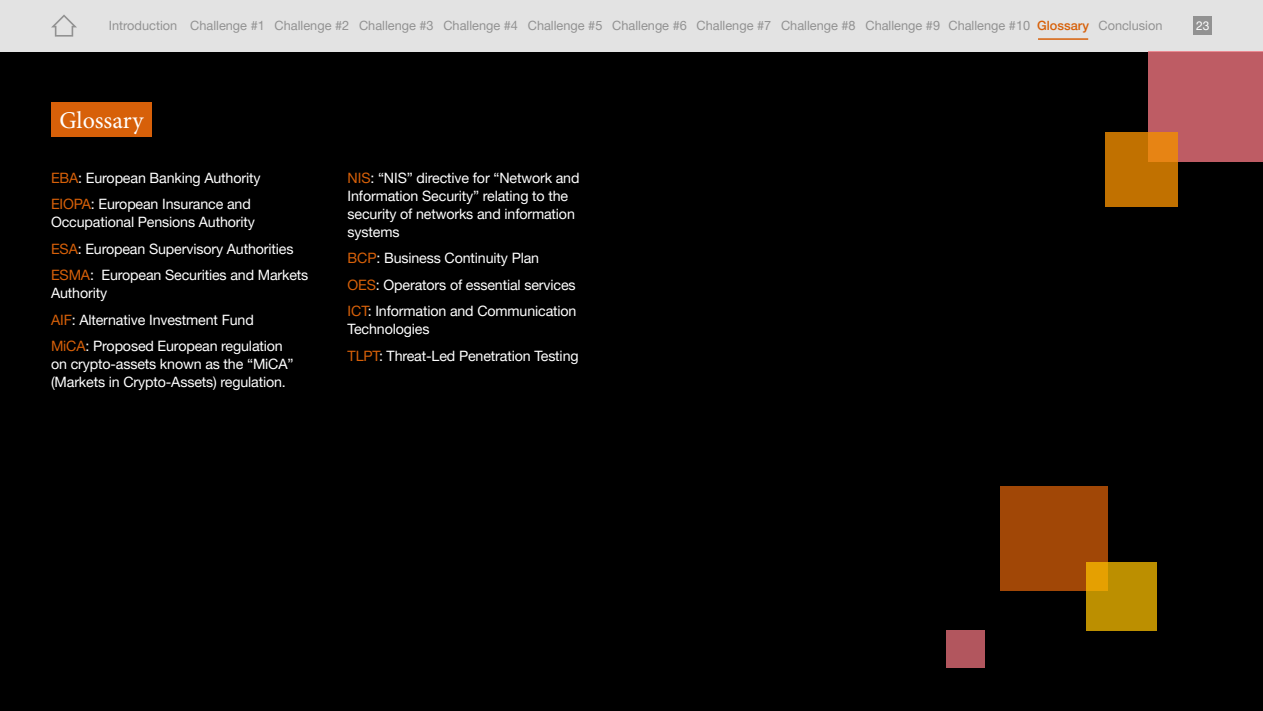
<style>
.page{position:relative;width:1263px;height:711px;background:#fff}
.page>*{position:absolute;margin:0;border:0;box-sizing:border-box;transform-origin:0 0}
.t1{font:24px "Minion Pro";color:#fff}
.t2{font:14.25px/26.5px "Helvetica Neue LT Pro";letter-spacing:-.01em;color:#fff}
.t3{font:12.75px "Helvetica Neue LT Pro";color:#929292}
.t4{font:12px "Helvetica Neue LT Pro";color:#fff}
.s1{font-weight:500;color:#d76009}
.s2{color:#d76009}
</style>
<div class="page">
<div style="left:0;top:51px;width:1263px;height:659px;background:#000"></div>
<div style="left:0;top:0;width:1263px;height:51px;background:#e3e3e3"></div>
<div style="left:1194px;top:16px;width:18px;height:19px;background:#929292"></div>
<svg style="left:51px;top:14px;width:26px;height:23px"></svg>
<hr style="left:1038px;top:38px;width:50px;height:2px;background:#d76009">
<div style="left:51px;top:102px;width:101px;height:34px;background:#d76009"></div>
<div style="left:1000px;top:486px;width:108px;height:104px;background:#a14706"></div>
<svg style="left:1086px;top:562px;width:71px;height:68px;background:#c19100"></svg>
<div style="left:946px;top:630px;width:38px;height:37px;background:#b2565e"></div>
<div style="left:1149px;top:51px;width:114px;height:111px;background:#be5c64"></div>
<svg style="left:1105px;top:132px;width:73px;height:74px;background:#c77403"></svg>
<p class="t3" style="left:109px;top:17px;width:1055px">Introduction Challenge #1 Challenge #2 Challenge #3 Challenge #4 Challenge #5 Challenge #6 Challenge #7 Challenge #8 Challenge #9 Challenge #10 <span class="s1">Glossary</span> Conclusion</p>
<p class="t4" style="left:1196px;top:18px;width:15px">23</p>
<h1 class="t1" style="left:60px;top:104px;width:85px">Glossary</h1>
<p class="t2" style="left:51px;top:164px;width:211px"><span class="s2">EBA</span>: European Banking Authority<br><span class="s2">EIOPA</span>: European Insurance and</p>
<p class="t2" style="left:51px;top:208px;width:259px">Occupational Pensions Authority<br><span class="s2">ESA</span>: European Supervisory Authorities<br><span class="s2">ESMA</span>: European Securities and Markets</p>
<p class="t2" style="left:51px;top:279px;width:233px">Authority<br><span class="s2">AIF</span>: Alternative Investment Fund<br><span class="s2">MiCA</span>: Proposed European regulation</p>
<p class="t2" style="left:51px;top:354px;width:244px;line-height:18px">on crypto-assets known as the “MiCA” (Markets in Crypto-Assets) regulation.</p>
<p class="t2" style="left:348px;top:168px;width:233px;line-height:18px"><span class="s2">NIS</span>: “NIS” directive for “Network and<br>Information Security” relating to the security of networks and information systems</p>
<p class="t2" style="left:348px;top:244px;width:230px"><span class="s2">BCP</span>: Business Continuity Plan<br><span class="s2">OES</span>: Operators of essential services<br><span class="s2">ICT</span>: Information and Communication</p>
<p class="t2" style="left:348px;top:315px;width:232px">Technologies<br><span class="s2">TLPT</span>: Threat-Led Penetration Testing</p>
</div>
